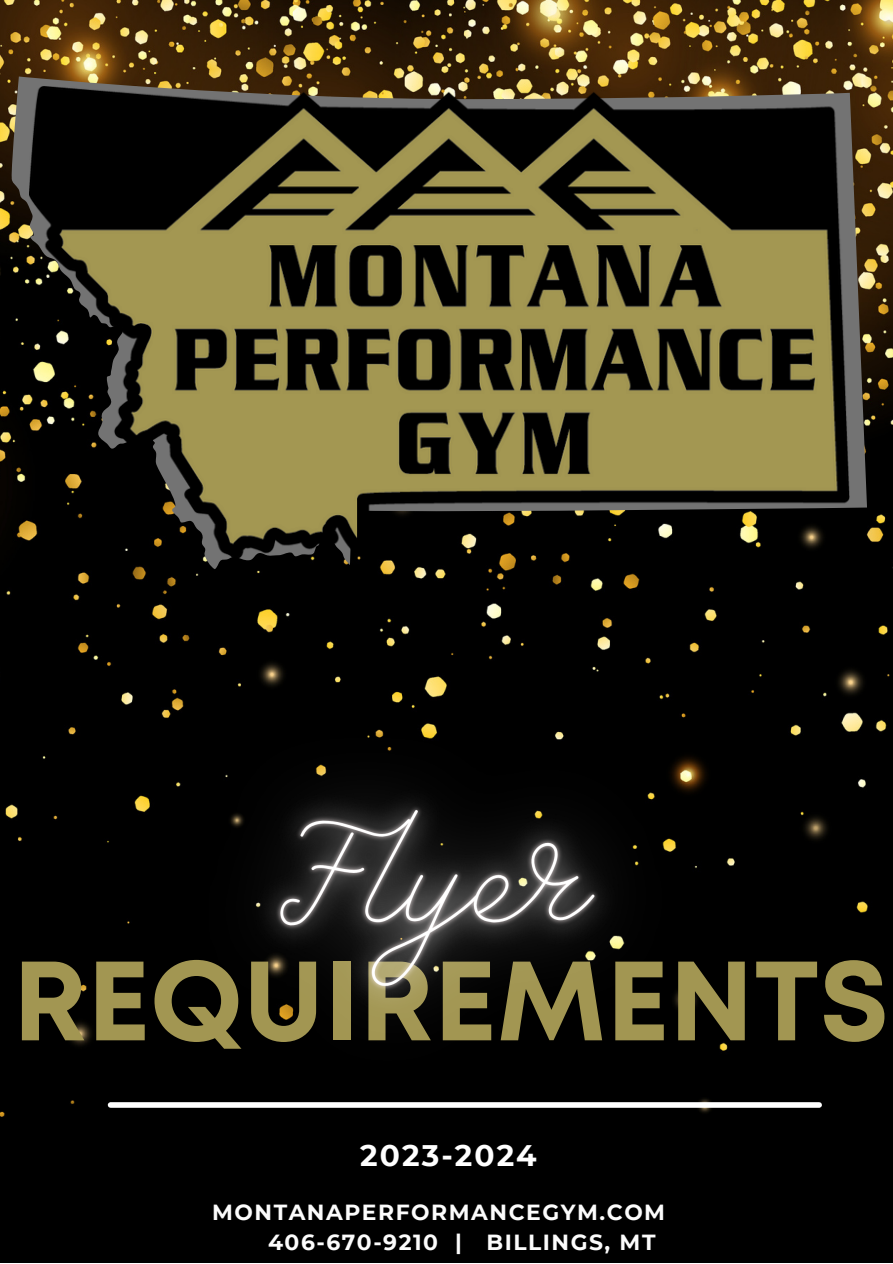
<style>
.page{position:relative;width:893px;height:1264px;background:#fff}
.page>*{position:absolute;margin:0;border:0;box-sizing:border-box;transform-origin:0 0}
.t1{font:700 112.35px "Mont";color:#a29652}
.t2{font:700 29.7px "Montserrat";letter-spacing:.07em;color:#fff}
.t3{font:700 21.9px "Montserrat";letter-spacing:.07em;color:#fcfcfc}
</style>
<div class="page">
<img style="left:0;top:0;width:892px;height:1262px">
<div style="left:0;top:1235px;width:892px;height:16px;background:#000"></div>
<svg style="left:12px;top:76px;width:855px;height:493px;background:#3a3020"></svg>
<img style="left:29px;top:86px;width:820px;height:472px">
<div style="left:110px;top:1102px;width:709px;height:5px;background:#fff"></div>
<img style="left:119px;top:647px;width:638px;height:500px">
<p class="t1" style="left:13px;top:958px;width:877px">REQUIREMENTS</p>
<p class="t2" style="left:360px;top:1136px;width:178px">2023-2024</p>
<p class="t3" style="left:212px;top:1198px;width:454px">MONTANAPERFORMANCEGYM.COM</p>
<p class="t3" style="left:268px;top:1228px;width:389px">406-670-9210 | BILLINGS, MT</p>
</div>
